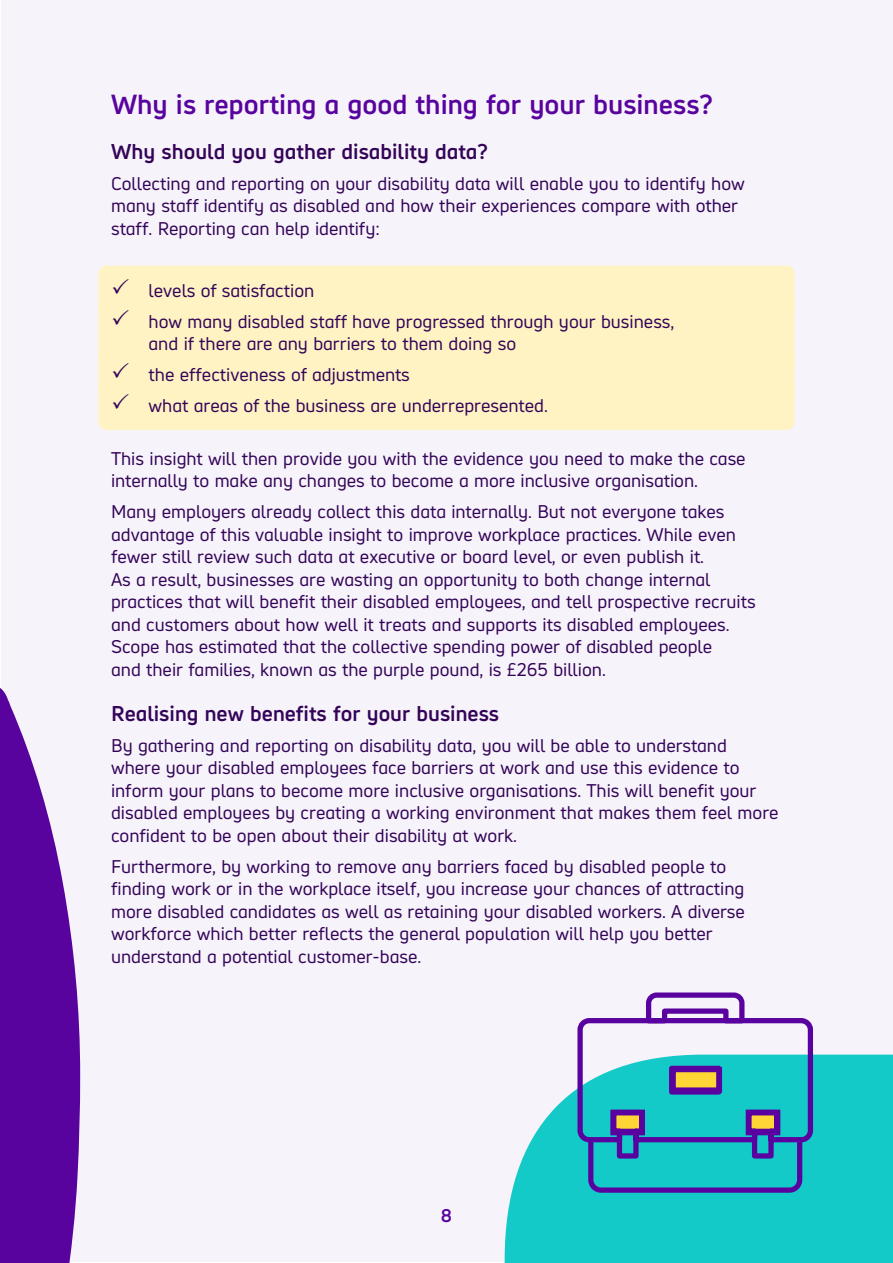
<style>
.page{position:relative;width:893px;height:1263px;background:#fff}
.page>*{position:absolute;margin:0;border:0;box-sizing:border-box;transform-origin:0 0}
.Contents_title{font:700 27px "Hargreaves";color:#59039e}
.t1{font:700 21px "Hargreaves";color:#340458}
.t2{font:18px/22.5px "Hargreaves";color:#340458}
.t3{font:700 18px "Hargreaves";color:#59039e}
</style>
<div class="page">
<div style="left:1px;top:1px;width:891px;height:1261px;background:#f6f3fa"></div>
<svg style="left:505px;top:1054px;width:388px;height:209px;fill:#14cac9"></svg>
<div style="left:98px;top:266px;width:697px;height:48px;background:#fff3c3;border-radius:9px"></div>
<div style="left:98px;top:297px;width:697px;height:71px;background:#fff3c3;border-radius:9px"></div>
<div style="left:98px;top:350px;width:697px;height:49px;background:#fff3c3;border-radius:9px"></div>
<div style="left:98px;top:381px;width:697px;height:49px;background:#fff3c3;border-radius:9px"></div>
<svg style="left:575px;top:992px;width:241px;height:203px"></svg>
<svg style="left:0;top:687px;width:80px;height:576px;fill:#59039e"></svg>
<p class="Contents_title" style="left:111px;top:87px;width:603px">Why is reporting a good thing for your business?</p>
<p class="t1" style="left:111px;top:138px;width:378px">Why should you gather disability data?</p>
<p class="t2" style="left:111px;top:172px;width:635px">Collecting and reporting on your disability data will enable you to identify how many staff identify as disabled and how their experiences compare with other staff. Reporting can help identify:</p>
<p class="t2" style="left:149px;top:279px;width:167px">levels of satisfaction</p>
<p class="t2" style="left:149px;top:310px;width:527px">how many disabled staff have progressed through your business, and if there are any barriers to them doing so</p>
<p class="t2" style="left:149px;top:363px;width:263px">the effectiveness of adjustments</p>
<p class="t2" style="left:149px;top:394px;width:401px">what areas of the business are underrepresented.</p>
<p class="t2" style="left:111px;top:447px;width:636px">This insight will then provide you with the evidence you need to make the case internally to make any changes to become a more inclusive organisation.</p>
<p class="t2" style="left:111px;top:500px;width:646px">Many employers already collect this data internally. But not everyone takes advantage of this valuable insight to improve workplace practices. While even fewer still review such data at executive or board level, or even publish it.<br>As a result, businesses are wasting an opportunity to both change internal practices that will benefit their disabled employees, and tell prospective recruits and customers about how well it treats and supports its disabled employees.<br>Scope has estimated that the collective spending power of disabled people<br>and their families, known as the purple pound, is £265 billion.</p>
<p class="t1" style="left:111px;top:699px;width:390px">Realising new benefits for your business</p>
<p class="t2" style="left:111px;top:734px;width:669px">By gathering and reporting on disability data, you will be able to understand where your disabled employees face barriers at work and use this evidence to inform your plans to become more inclusive organisations. This will benefit your disabled employees by creating a working environment that makes them feel more confident to be open about their disability at work.</p>
<p class="t2" style="left:111px;top:855px;width:635px">Furthermore, by working to remove any barriers faced by disabled people to finding work or in the workplace itself, you increase your chances of attracting more disabled candidates as well as retaining your disabled workers. A diverse workforce which better reflects the general population will help you better understand a potential customer-base.</p>
<p class="t3" style="left:441px;top:1204px;width:13px">8</p>
</div>
